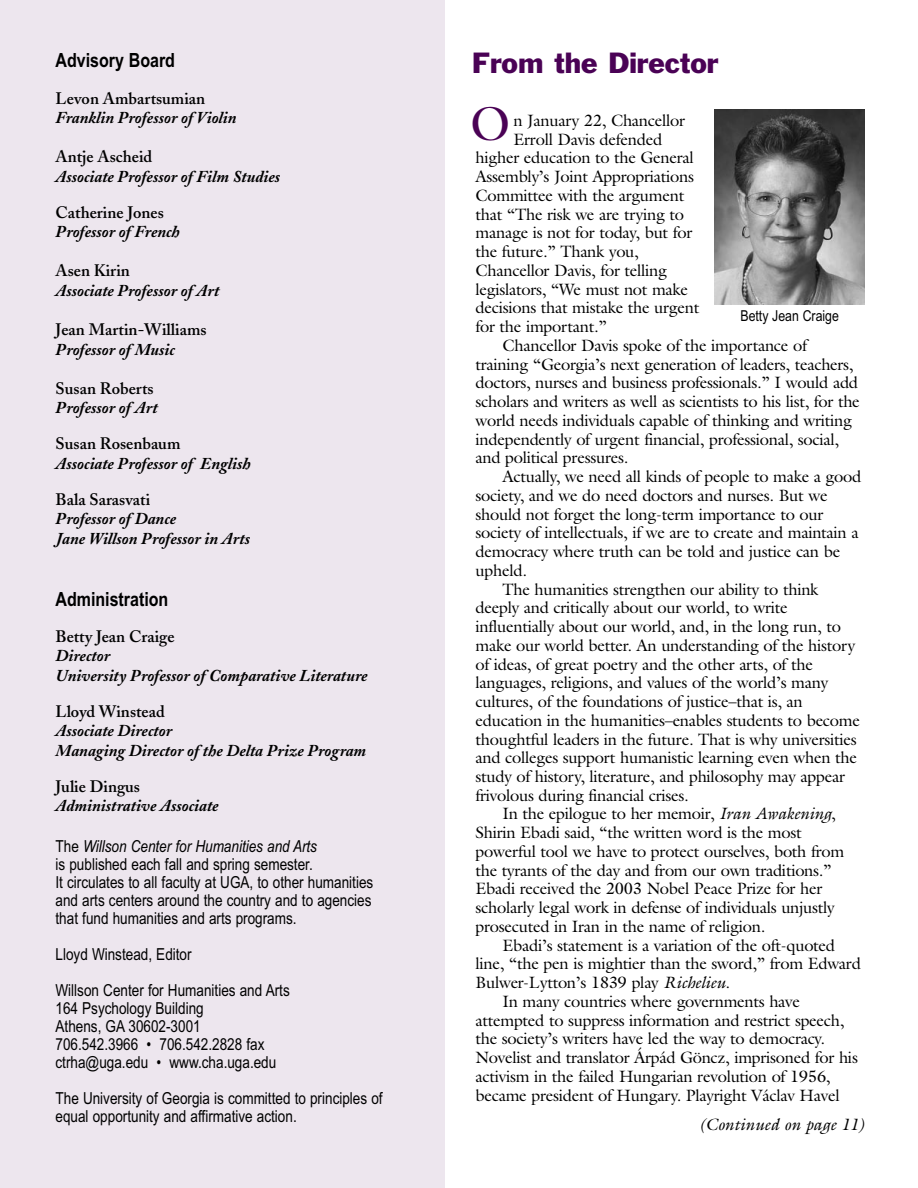
<style>
.page{position:relative;width:918px;height:1188px;background:#fff}
.page>*{position:absolute;margin:0;border:0;box-sizing:border-box;transform-origin:0 0}
.t1{font:48px "Galliard";color:#4a0255}
.t2{font:27px "Franklin Gothic";color:#4a0255}
.t3{font:700 19.5px "Arial Narrow";color:#000}
.t4{font:16.5px "Galliard";letter-spacing:-.015em;color:#000}
.t5{font:16.5px/18px "Arial Narrow";color:#000}
.t6{font:italic 700 16.5px/19.5px "Adobe Caslon";color:#000}
.t7{font:600 16.5px "Adobe Caslon";color:#000}
.t8{font:italic 16.5px "Galliard";color:#000}
.t9{font:15px "Arial Narrow";color:#000}
.s1{font-style:italic}
</style>
<div class="page">
<div style="left:0;top:0;width:445px;height:1187px;background:#ede6ee"></div>
<img style="left:715px;top:110px;width:150px;height:194px">
<p class="t3" style="left:56px;top:54px;width:121px">Advisory Board</p>
<h2 class="t2" style="left:472px;top:52px;width:248px">From the Director</h2>
<p class="t7" style="left:56px;top:92px;width:151px">Levon Ambartsumian</p>
<p class="t6" style="left:56px;top:110px;width:183px">Franklin Professor of Violin</p>
<p class="t7" style="left:56px;top:150px;width:98px">Antje Ascheid</p>
<p class="t6" style="left:56px;top:169px;width:226px">Associate Professor of Film Studies</p>
<p class="t7" style="left:56px;top:206px;width:110px">Catherine Jones</p>
<p class="t6" style="left:56px;top:224px;width:126px">Professor of French</p>
<p class="t7" style="left:56px;top:264px;width:76px">Asen Kirin</p>
<p class="t6" style="left:56px;top:283px;width:166px">Associate Professor of Art</p>
<p class="t7" style="left:56px;top:323px;width:153px">Jean Martin-Williams</p>
<p class="t6" style="left:56px;top:341px;width:121px">Professor of Music</p>
<p class="t7" style="left:56px;top:381px;width:99px">Susan Roberts</p>
<p class="t6" style="left:56px;top:400px;width:104px">Professor of Art</p>
<p class="t7" style="left:56px;top:437px;width:126px">Susan Rosenbaum</p>
<p class="t6" style="left:56px;top:455px;width:197px">Associate Professor of English</p>
<p class="t7" style="left:56px;top:492px;width:96px">Bala Sarasvati</p>
<p class="t6" style="left:56px;top:511px;width:196px">Professor of Dance<br>Jane Willson Professor in Arts</p>
<h1 class="t1" style="left:470px;top:106px;width:42px">O</h1>
<p class="t4" style="left:513px;top:114px;width:173px">n January 22, Chancellor</p>
<p class="t4" style="left:513px;top:133px;width:150px">Erroll Davis defended</p>
<p class="t4" style="left:476px;top:152px;width:220px">higher education to the General</p>
<p class="t4" style="left:476px;top:170px;width:220px">Assembly’s Joint Appropriations</p>
<p class="t4" style="left:476px;top:189px;width:210px">Committee with the argument</p>
<p class="t4" style="left:476px;top:208px;width:210px">that “The risk we are trying to</p>
<p class="t4" style="left:476px;top:227px;width:218px">manage is not for today, but for</p>
<p class="t4" style="left:476px;top:245px;width:165px">the future.” Thank you,</p>
<p class="t4" style="left:476px;top:264px;width:193px">Chancellor Davis, for telling</p>
<p class="t4" style="left:476px;top:283px;width:214px">legislators, “We must not make</p>
<p class="t4" style="left:476px;top:301px;width:225px">decisions that mistake the urgent</p>
<p class="t4" style="left:476px;top:320px;width:133px">for the important.”</p>
<p class="t4" style="left:503px;top:339px;width:306px">Chancellor Davis spoke of the importance of</p>
<p class="t4" style="left:476px;top:358px;width:380px">training “Georgia’s next generation of leaders, teachers,</p>
<p class="t4" style="left:476px;top:376px;width:384px">doctors, nurses and business professionals.” I would add</p>
<p class="t4" style="left:476px;top:395px;width:386px">scholars and writers as well as scientists to his list, for the</p>
<p class="t4" style="left:476px;top:414px;width:378px">world needs individuals capable of thinking and writing</p>
<p class="t4" style="left:476px;top:433px;width:365px">independently of urgent financial, professional, social,</p>
<p class="t4" style="left:476px;top:451px;width:154px">and political pressures.</p>
<p class="t4" style="left:503px;top:470px;width:360px">Actually, we need all kinds of people to make a good</p>
<p class="t4" style="left:476px;top:489px;width:354px">society, and we do need doctors and nurses. But we</p>
<p class="t4" style="left:476px;top:508px;width:349px">should not forget the long-term importance to our</p>
<p class="t4" style="left:476px;top:526px;width:385px">society of intellectuals, if we are to create and maintain a</p>
<p class="t4" style="left:476px;top:545px;width:366px">democracy where truth can be told and justice can be</p>
<p class="t4" style="left:476px;top:564px;width:53px">upheld.</p>
<p class="t4" style="left:503px;top:583px;width:318px">The humanities strengthen our ability to think</p>
<p class="t4" style="left:476px;top:601px;width:314px">deeply and critically about our world, to write</p>
<p class="t4" style="left:476px;top:620px;width:367px">influentially about our world, and, in the long run, to</p>
<p class="t4" style="left:476px;top:639px;width:381px">make our world better. An understanding of the history</p>
<p class="t4" style="left:476px;top:658px;width:339px">of ideas, of great poetry and the other arts, of the</p>
<p class="t4" style="left:476px;top:676px;width:354px">languages, religions, and values of the world’s many</p>
<p class="t4" style="left:476px;top:695px;width:329px">cultures, of the foundations of justice–that is, an</p>
<p class="t4" style="left:476px;top:714px;width:386px">education in the humanities–enables students to become</p>
<p class="t4" style="left:476px;top:733px;width:383px">thoughtful leaders in the future. That is why universities</p>
<p class="t4" style="left:476px;top:751px;width:383px">and colleges support humanistic learning even when the</p>
<p class="t4" style="left:476px;top:770px;width:371px">study of history, literature, and philosophy may appear</p>
<p class="t4" style="left:476px;top:789px;width:215px">frivolous during financial crises.</p>
<p class="t4" style="left:503px;top:808px;width:335px">In the epilogue to her memoir, <span class="s1">Iran Awakening</span>,</p>
<p class="t4" style="left:476px;top:826px;width:328px">Shirin Ebadi said, “the written word is the most</p>
<p class="t4" style="left:476px;top:845px;width:370px">powerful tool we have to protect ourselves, both from</p>
<p class="t4" style="left:476px;top:864px;width:358px">the tyrants of the day and from our own traditions.”</p>
<p class="t4" style="left:476px;top:883px;width:348px">Ebadi received the 2003 Nobel Peace Prize for her</p>
<p class="t4" style="left:476px;top:901px;width:361px">scholarly legal work in defense of individuals unjustly</p>
<p class="t4" style="left:476px;top:920px;width:291px">prosecuted in Iran in the name of religion.</p>
<p class="t4" style="left:503px;top:939px;width:334px">Ebadi’s statement is a variation of the oft-quoted</p>
<p class="t4" style="left:476px;top:958px;width:387px">line, “the pen is mightier than the sword,” from Edward</p>
<p class="t4" style="left:476px;top:976px;width:256px">Bulwer-Lytton’s 1839 play <span class="s1">Richelieu</span>.</p>
<p class="t4" style="left:503px;top:995px;width:299px">In many countries where governments have</p>
<p class="t4" style="left:476px;top:1014px;width:370px">attempted to suppress information and restrict speech,</p>
<p class="t4" style="left:476px;top:1033px;width:351px">the society’s writers have led the way to democracy.</p>
<p class="t4" style="left:476px;top:1051px;width:384px">Novelist and translator Árpád Göncz, imprisoned for his</p>
<p class="t4" style="left:476px;top:1070px;width:357px">activism in the failed Hungarian revolution of 1956,</p>
<p class="t4" style="left:476px;top:1089px;width:366px">became president of Hungary. Playright Václav Havel</p>
<p class="t9" style="left:741px;top:310px;width:100px">Betty Jean Craige</p>
<p class="t3" style="left:56px;top:592px;width:114px">Administration</p>
<p class="t7" style="left:56px;top:630px;width:121px">Betty Jean Craige</p>
<p class="t6" style="left:56px;top:648px;width:314px">Director<br>University Professor of Comparative Literature</p>
<p class="t7" style="left:56px;top:705px;width:111px">Lloyd Winstead</p>
<p class="t6" style="left:56px;top:723px;width:312px">Associate Director<br>Managing Director of the Delta Prize Program</p>
<p class="t7" style="left:56px;top:780px;width:86px">Julie Dingus</p>
<p class="t6" style="left:56px;top:798px;width:164px">Administrative Associate</p>
<p class="t5" style="left:56px;top:839px;width:319px">The <span class="s1">Willson Center for Humanities and Arts<br></span>is published each fall and spring semester.<br>It circulates to all faculty at UGA, to other humanities and arts centers around the country and to agencies that fund humanities and arts programs.</p>
<p class="t5" style="left:56px;top:938px;width:236px;line-height:36px">Lloyd Winstead, Editor<br>Willson Center for Humanities and Arts</p>
<p class="t5" style="left:56px;top:1001px;width:222px">164 Psychology Building<br>Athens, GA 30602-3001<br>706.542.3966 • 706.542.2828 fax ctrha@uga.edu • www.cha.uga.edu</p>
<p class="t5" style="left:56px;top:1091px;width:329px">The University of Georgia is committed to principles of equal opportunity and affirmative action.</p>
<p class="t8" style="left:699px;top:1118px;width:168px">(Continued on page 11)</p>
</div>
